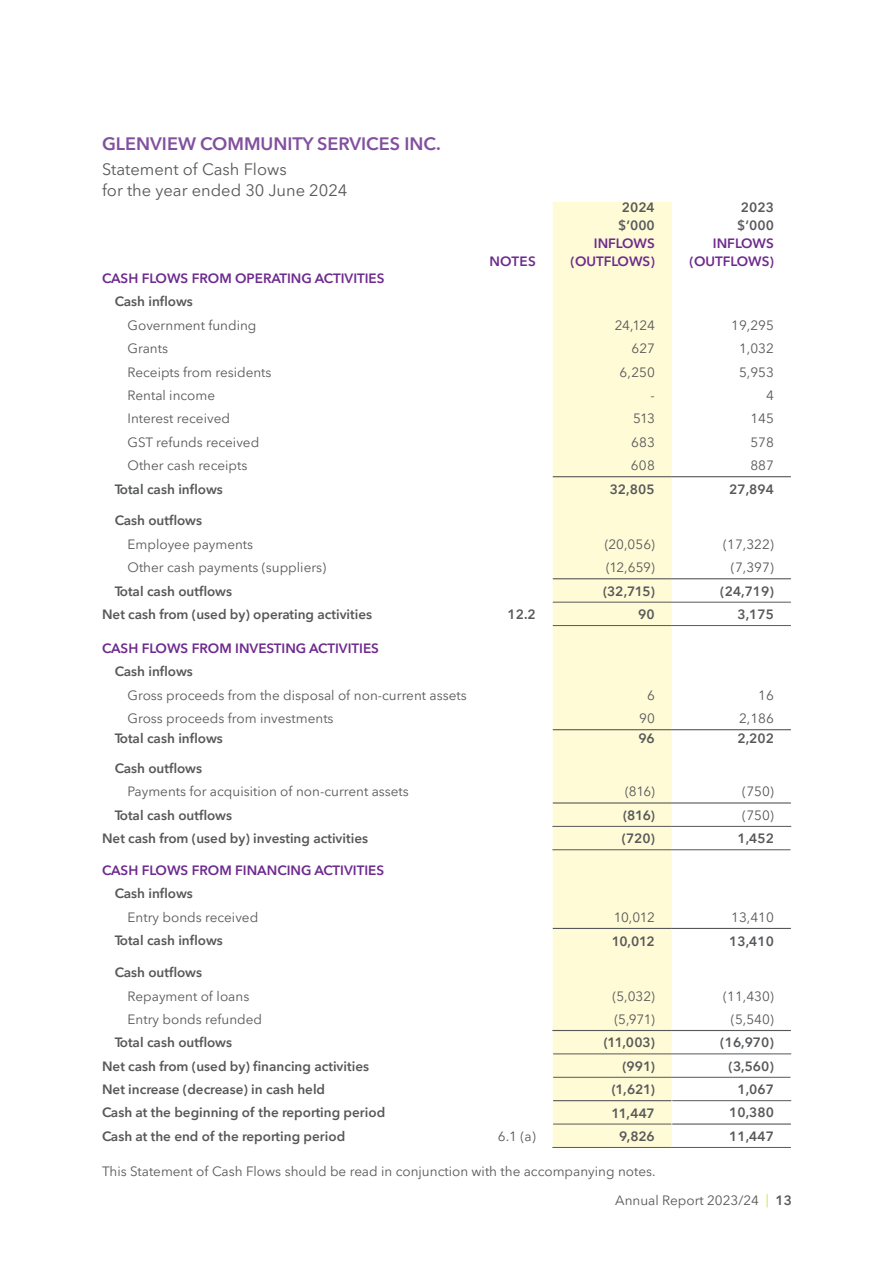
<style>
.page{position:relative;width:893px;height:1263px;background:#fff}
.page>*{position:absolute;margin:0;border:0;box-sizing:border-box;transform-origin:0 0}
.Head_1{font:600 18px "Avenir Next LT Pro";color:#82509e}
.Text{font:16.5px "Avenir Next LT Pro";color:#57585a}
.Financials_tabbed{font:13.5px "Avenir Next LT Pro";color:#57585a}
.t1{font:600 13.5px "Avenir Next LT Pro";color:#57585a}
.t2{font:600 13.5px/18px "Avenir Next LT Pro";color:#6e2a8e;text-align:right}
.s1{color:#57585a}
.s2{color:#d5df3e}
.s3{font-weight:600}
</style>
<div class="page">
<div style="left:553px;top:202px;width:119px;height:945px;background:#fffbd6"></div>
<hr style="left:553px;top:476px;width:119px;height:1px;background:#57585a">
<hr style="left:672px;top:476px;width:119px;height:1px;background:#57585a">
<hr style="left:553px;top:1124px;width:118px;height:1px;background:#57585a">
<hr style="left:552px;top:1147px;width:120px;height:1px;background:#57585a">
<hr style="left:672px;top:1147px;width:119px;height:1px;background:#57585a">
<hr style="left:553px;top:1053px;width:119px;height:1px;background:#57585a">
<hr style="left:672px;top:1053px;width:119px;height:1px;background:#57585a">
<hr style="left:553px;top:1077px;width:119px;height:1px;background:#57585a">
<hr style="left:672px;top:1077px;width:118px;height:1px;background:#57585a">
<hr style="left:672px;top:1100px;width:119px;height:1px;background:#57585a">
<hr style="left:553px;top:578px;width:119px;height:1px;background:#57585a">
<hr style="left:672px;top:578px;width:119px;height:1px;background:#57585a">
<hr style="left:553px;top:602px;width:119px;height:1px;background:#57585a">
<hr style="left:672px;top:602px;width:119px;height:1px;background:#57585a">
<hr style="left:553px;top:625px;width:119px;height:1px;background:#57585a">
<hr style="left:672px;top:625px;width:119px;height:1px;background:#57585a">
<hr style="left:553px;top:729px;width:119px;height:1px;background:#57585a">
<hr style="left:672px;top:729px;width:119px;height:1px;background:#57585a">
<hr style="left:553px;top:802px;width:119px;height:1px;background:#57585a">
<hr style="left:672px;top:802px;width:119px;height:1px;background:#57585a">
<hr style="left:552px;top:826px;width:120px;height:1px;background:#57585a">
<hr style="left:672px;top:826px;width:119px;height:1px;background:#57585a">
<hr style="left:552px;top:849px;width:120px;height:1px;background:#57585a">
<hr style="left:672px;top:849px;width:118px;height:1px;background:#57585a">
<hr style="left:553px;top:928px;width:119px;height:1px;background:#57585a">
<hr style="left:672px;top:928px;width:119px;height:1px;background:#57585a">
<hr style="left:552px;top:1030px;width:120px;height:1px;background:#57585a">
<hr style="left:672px;top:1030px;width:119px;height:1px;background:#57585a">
<hr style="left:553px;top:1100px;width:118px;height:1px;background:#57585a">
<hr style="left:672px;top:1123px;width:119px;height:1px;background:#57585a">
<p class="Head_1" style="left:102px;top:132px;width:340px">GLENVIEW COMMUNITY SERVICES INC.</p>
<p class="Text" style="left:102px;top:159px;width:186px">Statement of Cash Flows</p>
<p class="Text" style="left:102px;top:180px;width:247px">for the year ended 30 June 2024</p>
<p class="t2" style="left:489px;top:252px;width:48px">NOTES</p>
<p class="t2" style="left:571px;top:198px;width:86px"><span class="s1">2024<br>$’000<br></span>INFLOWS (OUTFLOWS)</p>
<p class="t2" style="left:690px;top:198px;width:86px"><span class="s1">2023<br>$’000<br></span>INFLOWS (OUTFLOWS)</p>
<p class="t2" style="left:102px;top:269px;width:284px">CASH FLOWS FROM OPERATING ACTIVITIES</p>
<p class="t1" style="left:115px;top:293px;width:80px">Cash inflows</p>
<p class="Financials_tabbed" style="left:128px;top:317px;width:130px">Government funding</p>
<p class="Financials_tabbed" style="left:615px;top:317px;width:42px">24,124</p>
<p class="Financials_tabbed" style="left:731px;top:317px;width:44px">19,295</p>
<p class="Financials_tabbed" style="left:128px;top:340px;width:42px">Grants</p>
<p class="Financials_tabbed" style="left:632px;top:340px;width:25px">627</p>
<p class="Financials_tabbed" style="left:739px;top:340px;width:36px">1,032</p>
<p class="Financials_tabbed" style="left:128px;top:364px;width:145px">Receipts from residents</p>
<p class="Financials_tabbed" style="left:619px;top:364px;width:37px">6,250</p>
<p class="Financials_tabbed" style="left:739px;top:364px;width:36px">5,953</p>
<p class="Financials_tabbed" style="left:128px;top:387px;width:89px">Rental income</p>
<p class="Financials_tabbed" style="left:650px;top:387px;width:6px">-</p>
<p class="Financials_tabbed" style="left:766px;top:387px;width:9px">4</p>
<p class="Financials_tabbed" style="left:128px;top:411px;width:104px">Interest received</p>
<p class="Financials_tabbed" style="left:633px;top:411px;width:23px">513</p>
<p class="Financials_tabbed" style="left:750px;top:411px;width:25px">145</p>
<p class="Financials_tabbed" style="left:128px;top:434px;width:133px">GST refunds received</p>
<p class="Financials_tabbed" style="left:631px;top:434px;width:25px">683</p>
<p class="Financials_tabbed" style="left:750px;top:434px;width:25px">578</p>
<p class="Financials_tabbed" style="left:128px;top:457px;width:121px">Other cash receipts</p>
<p class="Financials_tabbed" style="left:631px;top:457px;width:25px">608</p>
<p class="Financials_tabbed" style="left:750px;top:457px;width:25px">887</p>
<p class="t1" style="left:115px;top:481px;width:110px">Total cash inflows</p>
<p class="t1" style="left:610px;top:481px;width:47px">32,805</p>
<p class="t1" style="left:729px;top:481px;width:46px">27,894</p>
<p class="t1" style="left:115px;top:512px;width:89px">Cash outflows</p>
<p class="Financials_tabbed" style="left:128px;top:536px;width:127px">Employee payments</p>
<p class="Financials_tabbed" style="left:605px;top:536px;width:52px">(20,056)</p>
<p class="Financials_tabbed" style="left:723px;top:536px;width:52px">(17,322)</p>
<p class="Financials_tabbed" style="left:128px;top:559px;width:200px">Other cash payments (suppliers)</p>
<p class="Financials_tabbed" style="left:606px;top:559px;width:50px">(12,659)</p>
<p class="Financials_tabbed" style="left:731px;top:559px;width:44px">(7,397)</p>
<p class="t1" style="left:115px;top:583px;width:119px">Total cash outflows</p>
<p class="t1" style="left:603px;top:583px;width:53px">(32,715)</p>
<p class="t1" style="left:720px;top:583px;width:55px">(24,719)</p>
<p class="t1" style="left:102px;top:606px;width:272px">Net cash from (used by) operating activities</p>
<p class="t1" style="left:508px;top:606px;width:30px">12.2</p>
<p class="t1" style="left:638px;top:606px;width:18px">90</p>
<p class="t1" style="left:737px;top:606px;width:38px">3,175</p>
<p class="t2" style="left:102px;top:639px;width:278px">CASH FLOWS FROM INVESTING ACTIVITIES</p>
<p class="t1" style="left:115px;top:663px;width:80px">Cash inflows</p>
<p class="Financials_tabbed" style="left:128px;top:687px;width:341px">Gross proceeds from the disposal of non-current assets</p>
<p class="Financials_tabbed" style="left:647px;top:687px;width:9px">6</p>
<p class="Financials_tabbed" style="left:758px;top:687px;width:17px">16</p>
<p class="Financials_tabbed" style="left:128px;top:710px;width:208px">Gross proceeds from investments</p>
<p class="Financials_tabbed" style="left:639px;top:710px;width:17px">90</p>
<p class="Financials_tabbed" style="left:739px;top:710px;width:36px">2,186</p>
<p class="t1" style="left:115px;top:730px;width:110px">Total cash inflows</p>
<p class="t1" style="left:638px;top:730px;width:18px">96</p>
<p class="t1" style="left:737px;top:730px;width:38px">2,202</p>
<p class="t1" style="left:115px;top:760px;width:89px">Cash outflows</p>
<p class="Financials_tabbed" style="left:128px;top:784px;width:283px">Payments for acquisition of non-current assets</p>
<p class="Financials_tabbed" style="left:625px;top:783px;width:31px">(816)</p>
<p class="Financials_tabbed" style="left:742px;top:783px;width:33px">(750)</p>
<p class="t1" style="left:115px;top:807px;width:119px">Total cash outflows</p>
<p class="t1" style="left:623px;top:807px;width:33px">(816)</p>
<p class="Financials_tabbed" style="left:742px;top:807px;width:33px">(750)</p>
<p class="t1" style="left:102px;top:830px;width:268px">Net cash from (used by) investing activities</p>
<p class="t1" style="left:622px;top:830px;width:35px">(720)</p>
<p class="t1" style="left:737px;top:830px;width:38px">1,452</p>
<p class="t2" style="left:102px;top:861px;width:284px">CASH FLOWS FROM FINANCING ACTIVITIES</p>
<p class="t1" style="left:115px;top:885px;width:80px">Cash inflows</p>
<p class="Financials_tabbed" style="left:128px;top:909px;width:132px">Entry bonds received</p>
<p class="Financials_tabbed" style="left:614px;top:909px;width:43px">10,012</p>
<p class="Financials_tabbed" style="left:731px;top:909px;width:44px">13,410</p>
<p class="t1" style="left:115px;top:932px;width:110px">Total cash inflows</p>
<p class="t1" style="left:612px;top:933px;width:45px">10,012</p>
<p class="t1" style="left:729px;top:933px;width:46px">13,410</p>
<p class="t1" style="left:115px;top:964px;width:89px">Cash outflows</p>
<p class="Financials_tabbed" style="left:128px;top:988px;width:123px">Repayment of loans</p>
<p class="Financials_tabbed" style="left:613px;top:988px;width:44px">(5,032)</p>
<p class="Financials_tabbed" style="left:723px;top:988px;width:52px">(11,430)</p>
<p class="Financials_tabbed" style="left:128px;top:1011px;width:136px">Entry bonds refunded</p>
<p class="Financials_tabbed" style="left:614px;top:1011px;width:42px">(5,971)</p>
<p class="Financials_tabbed" style="left:731px;top:1011px;width:44px">(5,540)</p>
<p class="t1" style="left:115px;top:1034px;width:119px">Total cash outflows</p>
<p class="t1" style="left:604px;top:1034px;width:53px">(11,003)</p>
<p class="t1" style="left:720px;top:1034px;width:55px">(16,970)</p>
<p class="t1" style="left:102px;top:1058px;width:269px">Net cash from (used by) financing activities</p>
<p class="t1" style="left:622px;top:1058px;width:34px">(991)</p>
<p class="t1" style="left:728px;top:1058px;width:47px">(3,560)</p>
<p class="t1" style="left:102px;top:1081px;width:225px">Net increase (decrease) in cash held</p>
<p class="t1" style="left:612px;top:1081px;width:45px">(1,621)</p>
<p class="t1" style="left:737px;top:1081px;width:38px">1,067</p>
<p class="t1" style="left:102px;top:1104px;width:285px">Cash at the beginning of the reporting period</p>
<p class="t1" style="left:612px;top:1105px;width:45px">11,447</p>
<p class="t1" style="left:729px;top:1104px;width:46px">10,380</p>
<p class="t1" style="left:102px;top:1128px;width:245px">Cash at the end of the reporting period</p>
<p class="Financials_tabbed" style="left:498px;top:1128px;width:39px">6.1 (a)</p>
<p class="t1" style="left:619px;top:1128px;width:37px">9,826</p>
<p class="t1" style="left:729px;top:1128px;width:46px">11,447</p>
<p class="Financials_tabbed" style="left:102px;top:1163px;width:555px">This Statement of Cash Flows should be read in conjunction with the accompanying notes.</p>
<p class="Financials_tabbed" style="left:615px;top:1192px;width:178px">Annual Report 2023/24 <span class="s2">|</span> <span class="s3">13</span></p>
</div>
